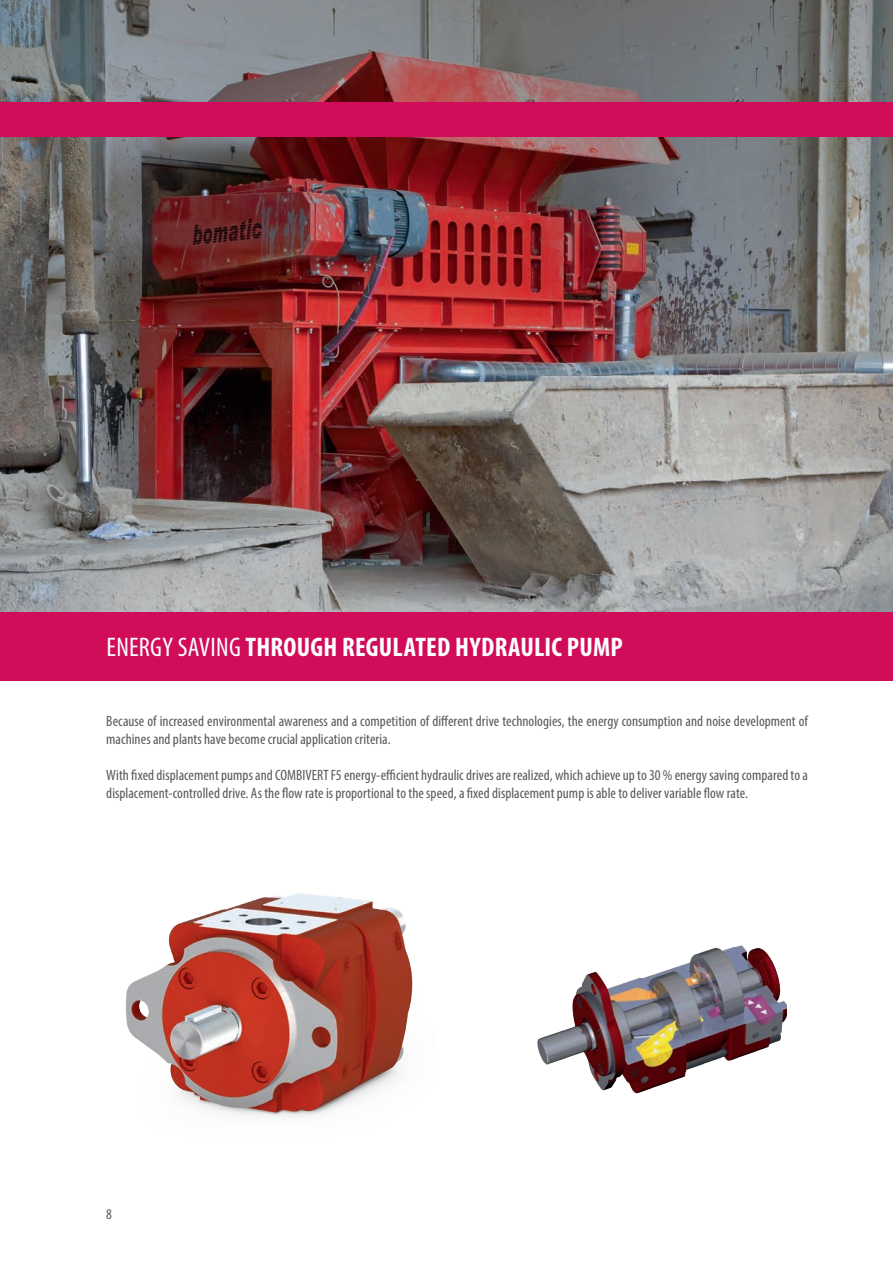
<style>
.page{position:relative;width:893px;height:1263px;background:#fff}
.page>*{position:absolute;margin:0;border:0;box-sizing:border-box;transform-origin:0 0}
.t1{font:700 condensed 27px "Myriad Pro";letter-spacing:.01em;color:#fff}
.t2{font:condensed 15px/18px "Myriad Pro";letter-spacing:.005em;color:#57585a}
.t3{font:condensed 15px "Myriad Pro";color:#231f20}
.s1{font-weight:400}
</style>
<div class="page">
<img style="left:0;top:0;width:893px;height:612px">
<div style="left:0;top:102px;width:893px;height:34px;background:#d00c5b"></div>
<img style="left:537px;top:945px;width:250px;height:149px">
<img style="left:126px;top:893px;width:287px;height:225px">
<div style="left:0;top:612px;width:893px;height:68px;background:#d00c5b"></div>
<h1 class="t1" style="left:107px;top:630px;width:518px"><span class="s1">ENERGY SAVING</span> THROUGH REGULATED HYDRAULIC PUMP</h1>
<p class="t2" style="left:106px;top:711px;width:703px">Because of increased environmental awareness and a competition of different drive technologies, the energy consumption and noise development of machines and plants have become crucial application criteria.</p>
<p class="t2" style="left:106px;top:765px;width:703px">With fixed displacement pumps and COMBIVERT F5 energy-efficient hydraulic drives are realized, which achieve up to 30 % energy saving compared to a displacement-controlled drive. As the flow rate is proportional to the speed, a fixed displacement pump is able to deliver variable flow rate.</p>
<p class="t2" style="left:106px;top:1205px;width:7px">8</p>
<p class="t3" style="left:631px;top:1064px;width:8px">H</p>
</div>
